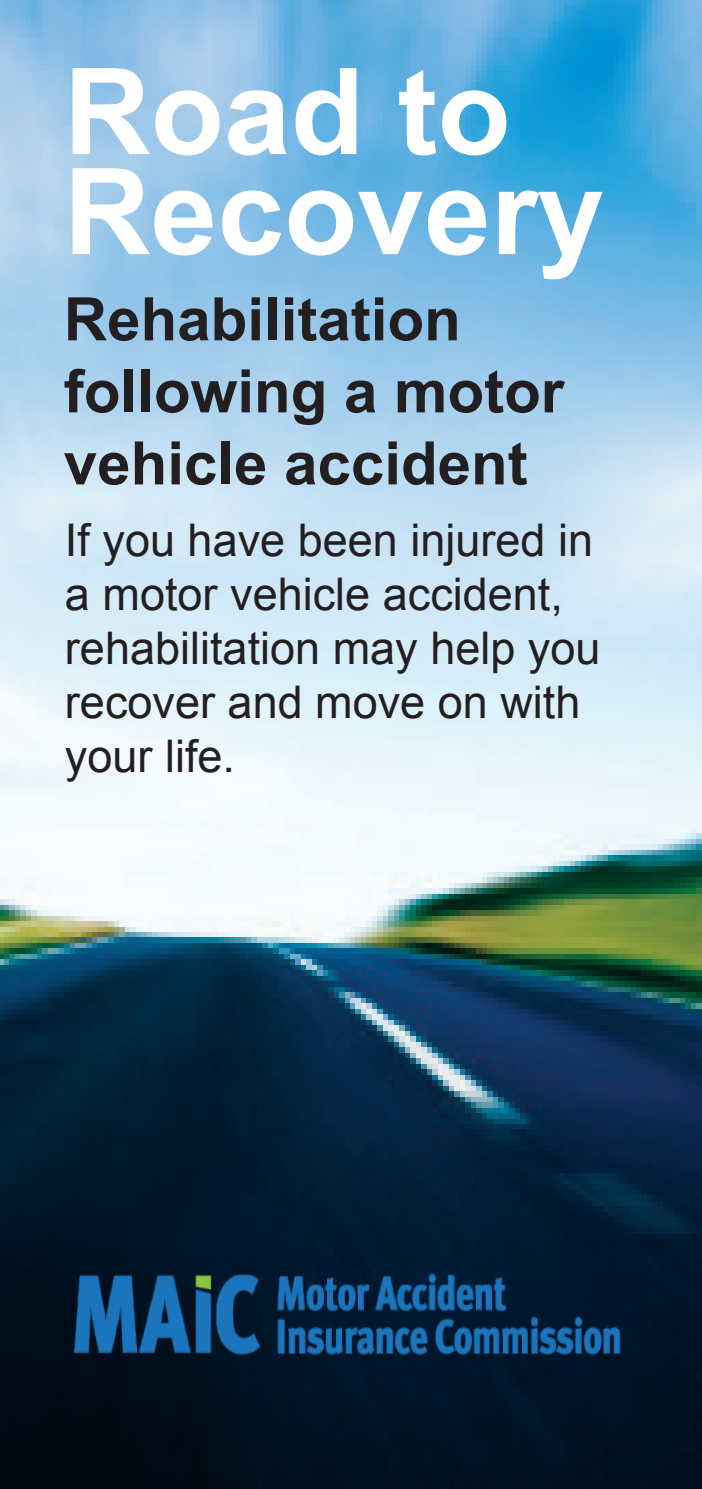
<style>
.page{position:relative;width:702px;height:1489px;background:#fff}
.page>*{position:absolute;margin:0;border:0;box-sizing:border-box;transform-origin:0 0}
.t1{font:700 120px/100px "Arial";color:#fff}
.t2{font:700 60px/72px "Arial";color:#231f20}
.t3{font:45px/54px "Arial";color:#231f20}
</style>
<div class="page">
<img style="left:0;top:0;width:702px;height:1488px">
<img style="left:74px;top:1240px;width:563px;height:135px">
<p class="t1" style="left:64px;top:65px;width:542px">Road to<br>Recovery</p>
<p class="t2" style="left:64px;top:285px;width:502px">Rehabilitation following a motor vehicle accident</p>
<p class="t3" style="left:65px;top:513px;width:537px">If you have been injured in a motor vehicle accident, rehabilitation may help you recover and move on with your life.</p>
</div>
